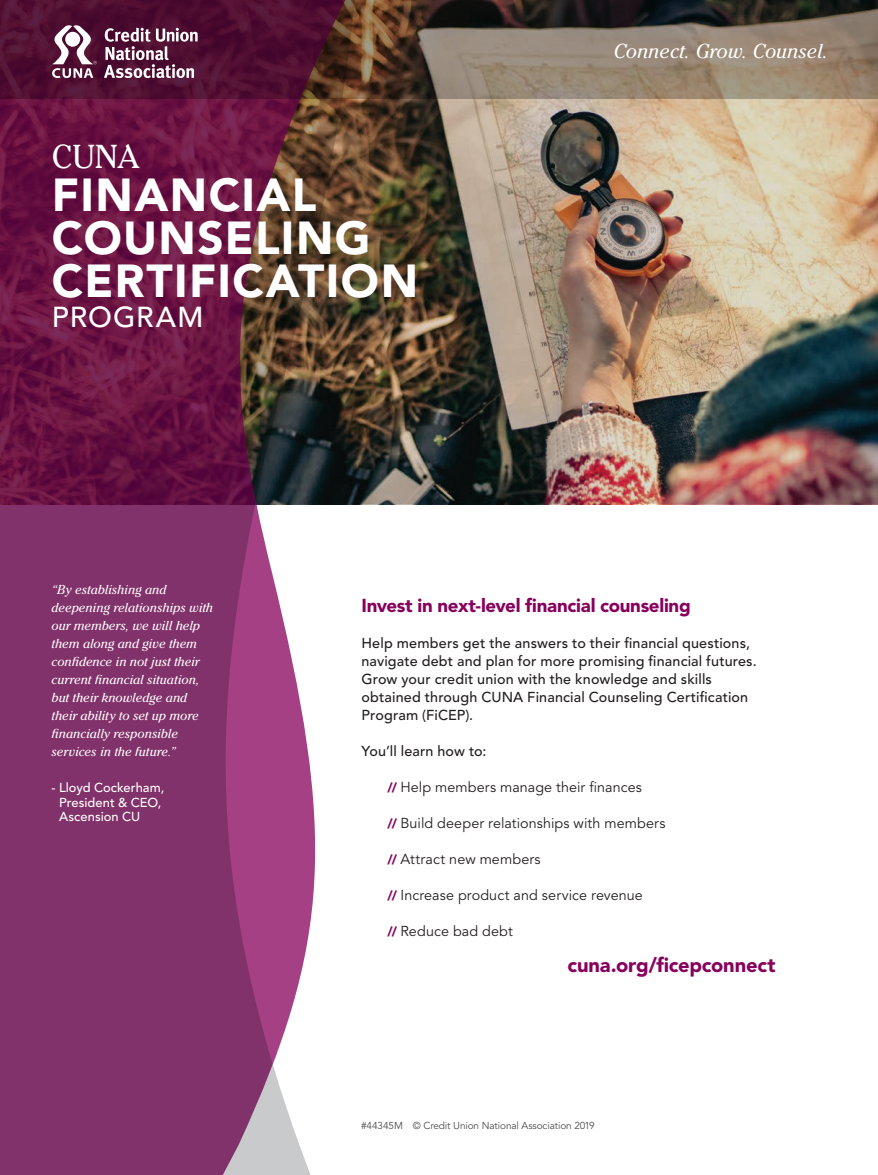
<style>
.page{position:relative;width:878px;height:1175px;background:#fff}
.page>*{position:absolute;margin:0;border:0;box-sizing:border-box;transform-origin:0 0}
.t1{font:900 45.9px/43px "Avenir LT Std";letter-spacing:.03em;color:#fff}
.t2{font:33px "Cheltenham Std";color:#fff}
.t3{font:500 28.65px "Avenir LT Std";letter-spacing:.035em;color:#fff}
.t4{font:900 20.1px "Avenir LT Std";letter-spacing:-.005em;color:#87015d}
.t5{font:italic 20.1px "Cheltenham Std";color:#fff}
.t6{font:900 18.6px "Avenir LT Std";letter-spacing:-.015em;color:#87015d}
.t7{font:500 14.4px/18px "Avenir LT Std";letter-spacing:.01em;color:#231f20}
.t8{font:14.4px "Avenir LT Std";letter-spacing:.005em;color:#231f20}
.t9{font:italic 12.9px/18px "Cheltenham Std";letter-spacing:-.005em;color:#fff}
.t10{font:500 12.9px/14.4px "Avenir LT Std";color:#fff}
.t11{font:10.05px "Avenir LT Std";letter-spacing:-.01em;color:#4b4c4d}
.s1{font-weight:900;font-size:12.9px;color:#87015d}
</style>
<div class="page">
<img style="left:356px;top:99px;width:522px;height:404px">
<svg style="left:0;top:99px;width:356px;height:1075px;background:#86436b"></svg>
<svg style="left:0;top:0;width:878px;height:99px;background:#674849"></svg>
<svg style="left:104px;top:28px;width:94px;height:50px"></svg>
<svg style="left:52px;top:25px;width:45px;height:53px"></svg>
<p class="t2" style="left:52px;top:137px;width:89px">CUNA</p>
<p class="t1" style="left:52px;top:174px;width:367px">FINANCIAL<br>COUNSELING<br>CERTIFICATION</p>
<p class="t3" style="left:52px;top:301px;width:153px">PROGRAM</p>
<p class="t5" style="left:613px;top:40px;width:216px">Connect. Grow. Counsel.</p>
<p class="t9" style="left:52px;top:581px;width:163px">“By establishing and deepening relationships with our members, we will help them along and give them confidence in not just their current financial situation, but their knowledge and their ability to set up more financially responsible services in the future.”</p>
<p class="t10" style="left:59px;top:781px;width:107px;text-indent:-7px">- Lloyd Cockerham,<br>President &amp; CEO,<br>Ascension CU</p>
<p class="t6" style="left:361px;top:594px;width:331px">Invest in next-level financial counseling</p>
<p class="t7" style="left:361px;top:634px;width:397px">Help members get the answers to their financial questions, navigate debt and plan for more promising financial futures.<br>Grow your credit union with the knowledge and skills obtained through CUNA Financial Counseling Certification Program (FiCEP).</p>
<p class="t7" style="left:361px;top:742px;width:126px">You’ll learn how to:</p>
<p class="t8" style="left:387px;top:779px;width:256px"><span class="s1">//</span> Help members manage their finances</p>
<p class="t8" style="left:387px;top:815px;width:279px"><span class="s1">//</span> Build deeper relationships with members</p>
<p class="t8" style="left:387px;top:851px;width:155px"><span class="s1">//</span> Attract new members</p>
<p class="t8" style="left:387px;top:887px;width:257px"><span class="s1">//</span> Increase product and service revenue</p>
<p class="t8" style="left:387px;top:923px;width:127px"><span class="s1">//</span> Reduce bad debt</p>
<p class="t4" style="left:567px;top:953px;width:210px">cuna.org/ficepconnect</p>
<p class="t11" style="left:361px;top:1119px;width:235px">#44345M © Credit Union National Association 2019</p>
</div>
